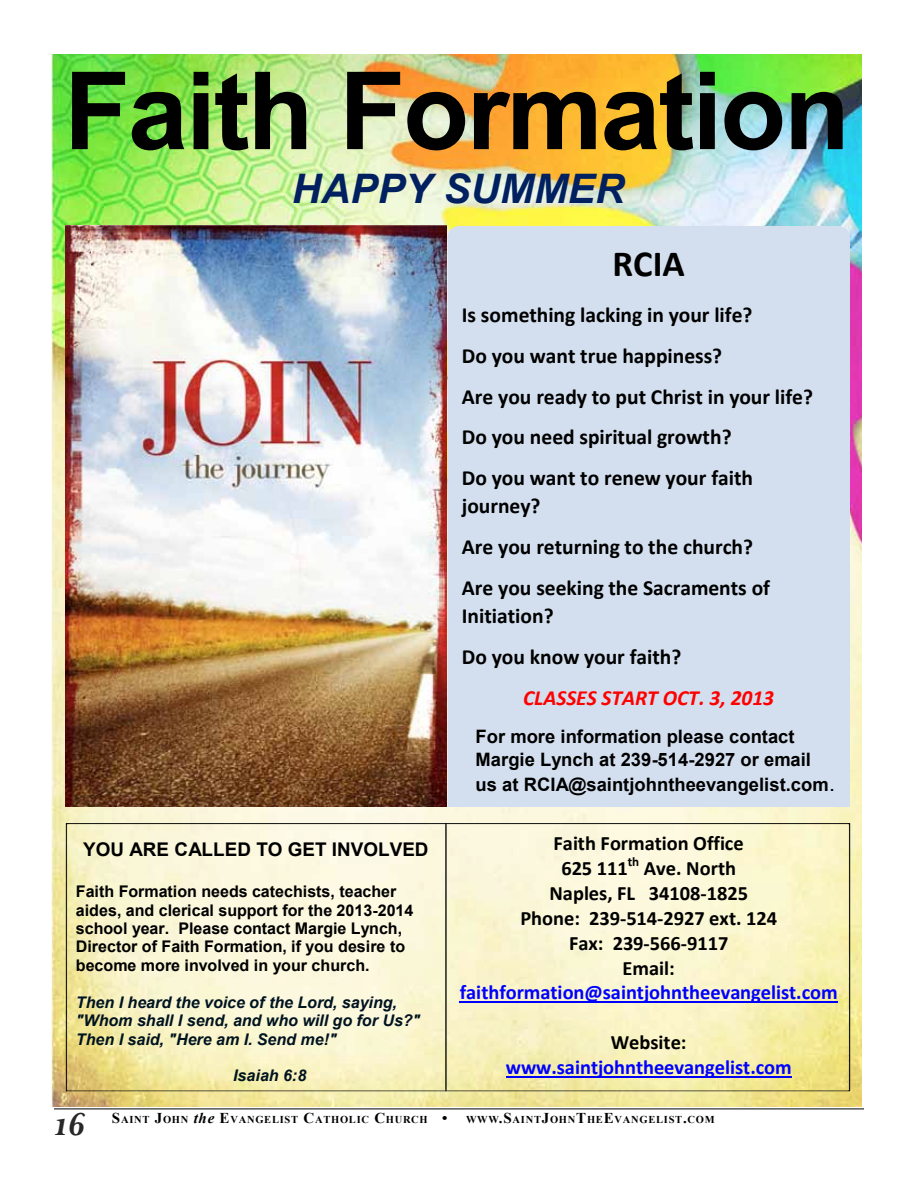
<style>
.page{position:relative;width:918px;height:1188px;background:#fff}
.page>*{position:absolute;margin:0;border:0;box-sizing:border-box;transform-origin:0 0}
.t1{font:700 108px "Arial";letter-spacing:-.02em;color:#000}
.t2{font:italic 700 40.65px "Arial";color:#002060}
.t3{font:700 37.05px "Calibri";color:#000}
.t4{font:italic 700 36px "Mrs Eaves OT";color:#292829}
.t5{font:700 21.6px/40.8px "Calibri";color:#000}
.t6{font:italic 700 21.6px "Calibri";color:#f00}
.t7{font:700 20.4px/24.8px "Calibri";color:#000}
.t8{font:700 20.4px "Calibri";color:#00f}
.t9{font:700 18.9px "Arial";color:#000}
.t10{font:700 18.45px/23px "Arial";color:#000}
.t11{font:700 16.05px/18.5px "Arial";color:#000}
.t12{font:italic 700 16.05px/18.5px "Arial";color:#001320}
.t13{font:700 13.05px "Calibri";color:#000}
.t14{font:700 10.5px "Times New Roman";letter-spacing:.07em;color:#000}
.s1{font-weight:400;font-size:21.6px}
.s2{font-size:15px}
.s3{font-style:italic;font-size:15px}
</style>
<div class="page">
<hr style="left:54px;top:1109px;width:810px;height:1px;background:#000">
<img style="left:52px;top:55px;width:810px;height:1052px">
<img style="left:65px;top:225px;width:382px;height:582px">
<div style="left:448px;top:226px;width:402px;height:581px;background:#d3dfee"></div>
<hr style="left:460px;top:1002px;width:378px;height:1px;background:#00f">
<hr style="left:506px;top:1076px;width:286px;height:1px;background:#00f">
<div style="left:66px;top:823px;width:784px;height:269px;border:2px solid #000"></div>
<hr style="left:445px;top:823px;width:2px;height:269px;background:#000">
<h1 class="t1" style="left:64px;top:39px;width:787px">Faith Formation</h1>
<h2 class="t2" style="left:292px;top:162px;width:334px">HAPPY SUMMER</h2>
<p class="t9" style="left:83px;top:837px;width:347px">YOU ARE CALLED TO GET INVOLVED</p>
<p class="t11" style="left:76px;top:883px;width:339px">Faith Formation needs catechists, teacher aides, and clerical support for the 2013-2014 school year. Please contact Margie Lynch, Director of Faith Formation, if you desire to become more involved in your church.</p>
<p class="t12" style="left:76px;top:993px;width:346px">Then I heard the voice of the Lord, saying, "Whom shall I send, and who will go for Us?"<br>Then I said, "Here am I. Send me!"</p>
<p class="t12" style="left:233px;top:1067px;width:75px">Isaiah 6:8</p>
<h3 class="t3" style="left:613px;top:240px;width:74px">RCIA</h3>
<p class="t5" style="left:462px;top:294px;width:353px">Is something lacking in your life?<br>Do you want true happiness?<br>Are you ready to put Christ in your life?<br>Do you need spiritual growth?<br>Do you want to renew your faith</p>
<p class="t5" style="left:462px;top:486px;width:310px">journey?<br>Are you returning to the church?<br>Are you seeking the Sacraments of</p>
<p class="t5" style="left:462px;top:596px;width:221px">Initiation?<br>Do you know your faith?</p>
<p class="t6" style="left:523px;top:684px;width:253px">CLASSES START OCT. 3, 2013</p>
<p class="t10" style="left:476px;top:725px;width:337px">For more information please contact<br>Margie Lynch at 239-514-2927 or email</p>
<p class="t10" style="left:476px;top:774px;width:361px">us at RCIA@saintjohntheevangelist.com<span class="s1">.</span></p>
<p class="t7" style="left:561px;top:831px;width:184px;text-indent:-8px">Faith Formation Office<br>625 111</p>
<p class="t13" style="left:628px;top:853px;width:13px">th</p>
<p class="t7" style="left:644px;top:856px;width:94px">Ave. North</p>
<p class="t7" style="left:549px;top:881px;width:200px">Naples, FL 34108-1825</p>
<p class="t7" style="left:520px;top:906px;width:258px">Phone: 239-514-2927 ext. 124</p>
<p class="t7" style="left:569px;top:930px;width:161px">Fax: 239-566-9117</p>
<p class="t7" style="left:623px;top:955px;width:54px">Email:</p>
<p class="t8" style="left:460px;top:980px;width:379px">faithformation@saintjohntheevangelist.com</p>
<p class="t7" style="left:611px;top:1030px;width:77px">Website:</p>
<p class="t8" style="left:506px;top:1054px;width:287px">www.saintjohntheevangelist.com</p>
<h3 class="t4" style="left:54px;top:1105px;width:33px">16</h3>
<p class="t14" style="left:112px;top:1112px;width:337px"><span class="s2">S</span>AINT <span class="s2">J</span>OHN <span class="s3">the</span> <span class="s2">E</span>VANGELIST <span class="s2">C</span>ATHOLIC <span class="s2">C</span>HURCH <span class="s2">•</span></p>
<p class="t14" style="left:466px;top:1112px;width:250px">WWW<span class="s2">.S</span>AINT<span class="s2">J</span>OHN<span class="s2">T</span>HE<span class="s2">E</span>VANGELIST<span class="s2">.</span>COM</p>
</div>
